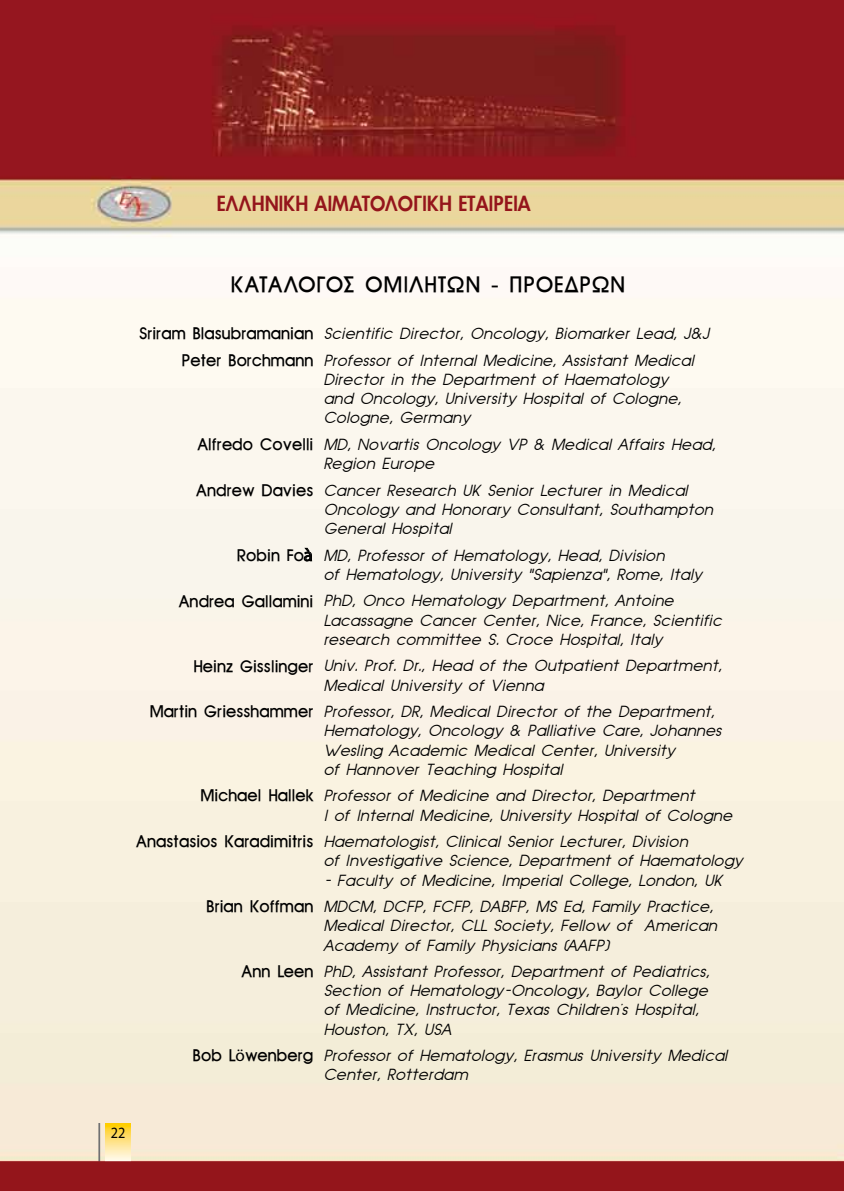
<style>
.page{position:relative;width:844px;height:1191px;background:#fff}
.page>*{position:absolute;margin:0;border:0;box-sizing:border-box;transform-origin:0 0}
.t1{font:24.5px "UB Future Bold";color:#94151b;scale:.9 1}
.t2{font:22.75px "UB Front Bold";letter-spacing:.04em;color:#000}
.t3{font:17.15px/19.2px "UB Front Italic";color:#000}
.t4{font:15.75px "Myriad Pro";color:#000;scale:.9 1}
.s1{font-family:"UB Front Bold"}
.s2{font-family:"Myriad Pro";font-size:18.03px}
.s3{font-family:"Myriad Pro"}
</style>
<div class="page">
<img style="left:0;top:0;width:844px;height:1191px">
<hr style="left:98px;top:1123px;width:2px;height:39px;background:#707172">
<svg style="left:106px;top:1123px;width:24px;height:38px"></svg>
<div style="left:0;top:1161px;width:843px;height:30px;background:#94151b"></div>
<svg style="left:304px;top:548px;width:8px;height:13px"></svg>
<h1 class="t1" style="left:216px;top:191px;width:350px">ΕΛΛΗΝΙΚΗ ΑΙΜΑΤΟΛΟΓΙΚΗ ΕΤΑΙΡΕΙΑ</h1>
<h2 class="t2" style="left:230px;top:272px;width:395px">ΚΑΤΑΛΟΓΟΣ ΟΜΙΛΗΤΩΝ - ΠΡΟΕΔΡΩΝ</h2>
<p class="t3" style="left:181px;top:320px;width:528px;line-height:26.6px;text-indent:-43px"><span class="s1">Sriram Blasubramanian</span> Scientific Director, Oncology, Biomarker Lead, J&amp;J<br><span class="s1">Peter Borchmann</span> Professor of Internal Medicine, Assistant Medical</p>
<p class="t3" style="left:322px;top:370px;width:359px">Director in the Department of Haematology and Oncology, University Hospital of Cologne,<br>Cologne, Germany</p>
<p class="t3" style="left:322px;top:435px;width:393px;text-indent:-126px"><span class="s1">Alfredo Covelli</span> MD, Novartis Oncology VP &amp; Medical Affairs Head,<br>Region Europe</p>
<p class="t3" style="left:322px;top:480px;width:391px;text-indent:-127px"><span class="s1">Andrew Davies</span> Cancer Research UK Senior Lecturer in Medical<br>Oncology and Honorary Consultant, Southampton<br>General Hospital</p>
<p class="t3" style="left:322px;top:545px;width:380px;text-indent:-86px"><span class="s1">Robin Fo</span><span class="s2">à</span> MD, Professor of Hematology, Head, Division<br>of Hematology, University "Sapienza", Rome, Italy</p>
<p class="t3" style="left:322px;top:591px;width:400px;text-indent:-144px"><span class="s1">Andrea Gallamini</span> PhD, Onco Hematology Department, Antoine<br>Lacassagne Cancer Center, Nice, France, Scientific research committee S. Croce Hospital, Italy</p>
<p class="t3" style="left:322px;top:656px;width:399px;text-indent:-130px"><span class="s1">Heinz Gisslinger</span> Univ. Prof. Dr., Head of the Outpatient Department,<br>Medical University of Vienna</p>
<p class="t3" style="left:322px;top:702px;width:399px;text-indent:-173px"><span class="s1">Martin Griesshammer</span> Professor, DR, Medical Director of the Department, Hematology, Oncology &amp; Palliative Care, Johannes Wesling Academic Medical Center, University<br>of Hannover Teaching Hospital</p>
<p class="t3" style="left:322px;top:786px;width:410px;text-indent:-123px"><span class="s1">Michael Hallek</span> Professor of Medicine and Director, Department<br>I of Internal Medicine, University Hospital of Cologne</p>
<p class="t3" style="left:322px;top:832px;width:421px;text-indent:-187px"><span class="s1">Anastasios Karadimitris</span> Haematologist, Clinical Senior Lecturer, Division<br>of Investigative Science, Department οf Haematology</p>
<p class="t3" style="left:206px;top:867px;width:517px;line-height:26.4px;text-indent:117px">- Faculty οf Medicine, Imperial College, London, UK<br><span class="s1">Brian Koffman</span> MDCM, DCFP, FCFP, DABFP, MS Ed, Family Practice,</p>
<p class="t3" style="left:322px;top:916px;width:395px">Medical Director, CLL Society, Fellow of American<br>Academy of Family Physicians (AAFP)</p>
<p class="t3" style="left:322px;top:962px;width:387px;text-indent:-81px"><span class="s1">Ann Leen</span> PhD, Assistant Professor, Department of Pediatrics, Section of Hematology-Oncology, Baylor College of Medicine, Instructor, Texas Children’s Hospital, Houston, TX, USA</p>
<p class="t3" style="left:322px;top:1046px;width:405px;text-indent:-130px"><span class="s1">Bob L</span><span class="s3">ö</span><span class="s1">wenberg</span> Professor of Hematology, Erasmus University Medical<br>Center, Rotterdam</p>
<p class="t4" style="left:111px;top:1122px;width:18px">22</p>
</div>
